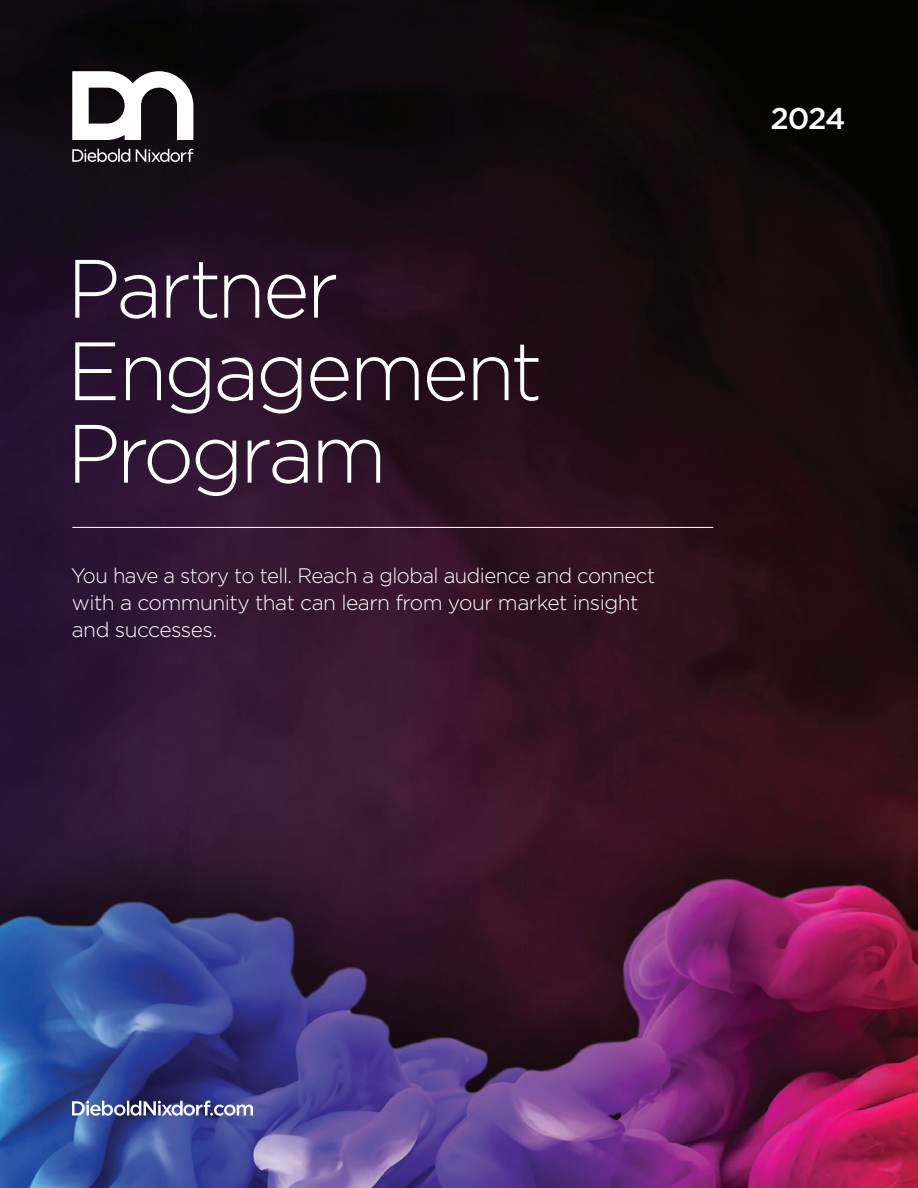
<style>
.page{position:relative;width:918px;height:1188px;background:#fff}
.page>*{position:absolute;margin:0;border:0;box-sizing:border-box;transform-origin:0 0}
.t1{font:300 82.5px/82.5px "Gotham";letter-spacing:-.04em;color:#fff}
.t2{font:500 30px "Gotham";color:#fff}
.t3{font:300 21px/27px "Gotham";letter-spacing:-.025em;color:#fff}
</style>
<div class="page">
<img style="left:0;top:0;width:918px;height:778px">
<img style="left:0;top:778px;width:918px;height:410px">
<svg style="left:72px;top:1101px;width:181px;height:15px"></svg>
<hr style="left:72px;top:527px;width:641px;height:1px;background:#fff">
<svg style="left:72px;top:71px;width:121px;height:69px"></svg>
<svg style="left:72px;top:149px;width:121px;height:13px;background:#615d62"></svg>
<h1 class="t1" style="left:67px;top:245px;width:477px">Partner<br>Engagement<br>Program</h1>
<p class="t3" style="left:71px;top:562px;width:586px">You have a story to tell. Reach a global audience and connect with a community that can learn from your market insight and successes.</p>
<h2 class="t2" style="left:770px;top:99px;width:77px">2024</h2>
</div>
